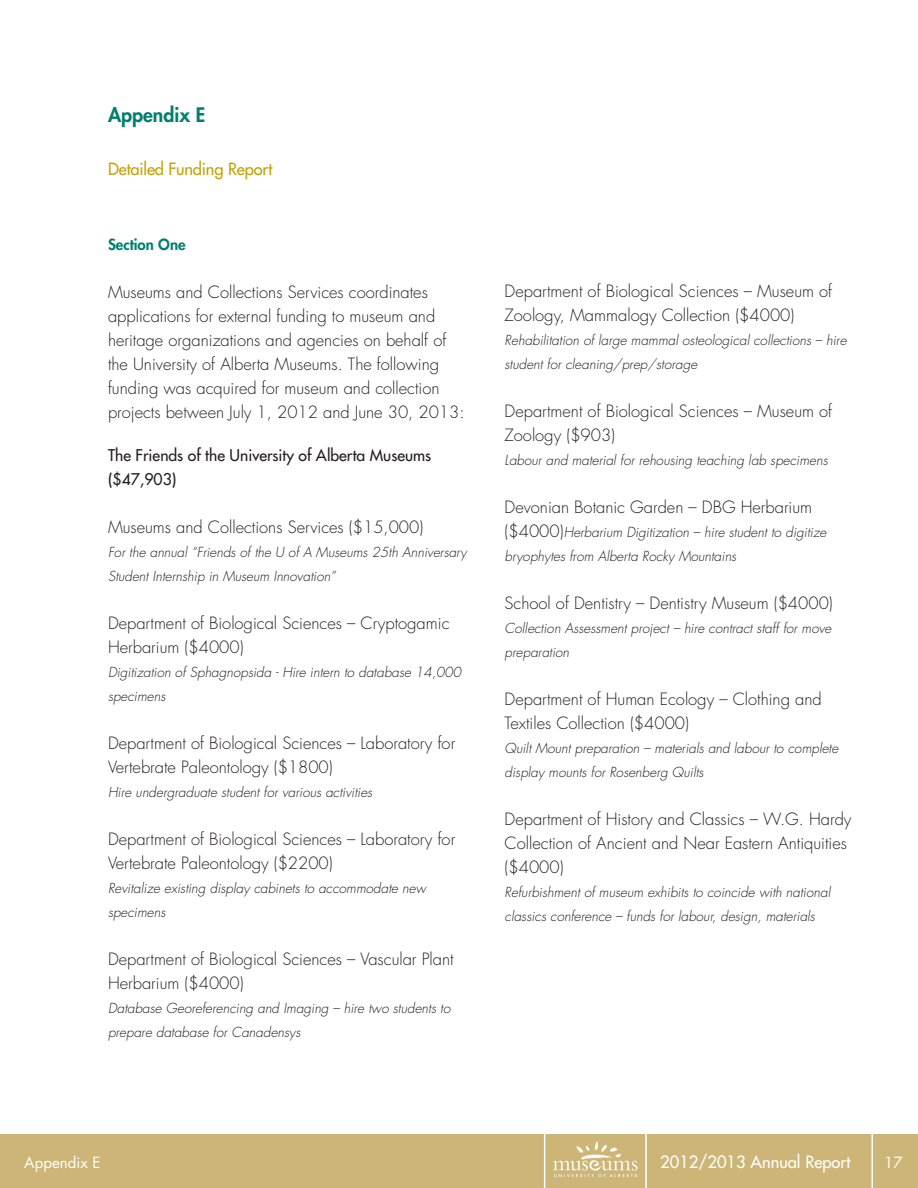
<style>
.page{position:relative;width:918px;height:1188px;background:#fff}
.page>*{position:absolute;margin:0;border:0;box-sizing:border-box;transform-origin:0 0}
.Header_2{font:800 19.5px "Futura LT";color:#007f6e}
.body_text{font:300 16.5px/24px "Futura LT";color:#231f20}
.t1{font:16.5px "Futura LT";color:#fff}
.body_text-2{font:16.5px "Futura LT";letter-spacing:-.01em;color:#c2a205}
.body_text-3{font:15.75px/24px "Futura LT";color:#231f20}
.t2{font:15px "Futura LT";color:#fff}
.appendix_text{font:800 15px "Futura LT";color:#007f6e}
.body_text-4{font:italic 300 13.5px/24px "Futura LT";color:#231f20}
.s1{font-style:normal;font-size:16.5px}
</style>
<div class="page">
<div style="left:544px;top:1134px;width:374px;height:54px;background:#ccb576"></div>
<div style="left:0;top:1134px;width:560px;height:54px;background:#ccb576"></div>
<img style="left:545px;top:1136px;width:93px;height:49px">
<hr style="left:544px;top:1134px;width:1px;height:54px;background:#fff">
<hr style="left:645px;top:1134px;width:2px;height:54px;background:#fff">
<hr style="left:872px;top:1134px;width:1px;height:54px;background:#fff">
<p class="Header_2" style="left:108px;top:102px;width:99px">Appendix E</p>
<p class="body_text-2" style="left:108px;top:158px;width:166px">Detailed Funding Report</p>
<p class="appendix_text" style="left:108px;top:234px;width:79px">Section One</p>
<p class="body_text" style="left:108px;top:280px;width:358px">Museums and Collections Services coordinates applications for external funding to museum and heritage organizations and agencies on behalf of the University of Alberta Museums. The following funding was acquired for museum and collection projects between July 1, 2012 and June 30, 2013:</p>
<p class="body_text-3" style="left:108px;top:443px;width:325px">The Friends of the University of Alberta Museums ($47,903)</p>
<p class="body_text" style="left:108px;top:516px;width:317px">Museums and Collections Services ($15,000)</p>
<p class="body_text-4" style="left:108px;top:541px;width:360px">For the annual “Friends of the U of A Museums 25th Anniversary<br>Student Internship in Museum Innovation”</p>
<p class="body_text" style="left:108px;top:612px;width:343px">Department of Biological Sciences – Cryptogamic<br>Herbarium ($4000)</p>
<p class="body_text-4" style="left:108px;top:661px;width:355px">Digitization of Sphagnopsida - Hire intern to database 14,000 specimens</p>
<p class="body_text" style="left:108px;top:732px;width:349px">Department of Biological Sciences – Laboratory for<br>Vertebrate Paleontology ($1800)</p>
<p class="body_text-4" style="left:108px;top:781px;width:266px">Hire undergraduate student for various activities</p>
<p class="body_text" style="left:108px;top:828px;width:349px">Department of Biological Sciences – Laboratory for<br>Vertebrate Paleontology ($2200)</p>
<p class="body_text-4" style="left:108px;top:877px;width:319px">Revitalize existing display cabinets to accommodate new specimens</p>
<p class="body_text" style="left:108px;top:948px;width:347px">Department of Biological Sciences – Vascular Plant<br>Herbarium ($4000)</p>
<p class="body_text-4" style="left:108px;top:997px;width:344px">Database Georeferencing and Imaging – hire two students to prepare database for Canadensys</p>
<p class="body_text" style="left:505px;top:280px;width:329px">Department of Biological Sciences – Museum of<br>Zoology, Mammalogy Collection ($4000)</p>
<p class="body_text-4" style="left:505px;top:329px;width:344px">Rehabilitation of large mammal osteological collections – hire student for cleaning/prep/storage</p>
<p class="body_text" style="left:505px;top:400px;width:329px">Department of Biological Sciences – Museum of<br>Zoology ($903)</p>
<p class="body_text-4" style="left:505px;top:449px;width:325px">Labour and material for rehousing teaching lab specimens</p>
<p class="body_text" style="left:505px;top:496px;width:309px">Devonian Botanic Garden – DBG Herbarium</p>
<p class="body_text-4" style="left:505px;top:521px;width:323px"><span class="s1">($4000)</span>Herbarium Digitization – hire student to digitize bryophytes from Alberta Rocky Mountains</p>
<p class="body_text" style="left:505px;top:592px;width:330px">School of Dentistry – Dentistry Museum ($4000)</p>
<p class="body_text-4" style="left:505px;top:617px;width:328px">Collection Assessment project – hire contract staff for move preparation</p>
<p class="body_text" style="left:505px;top:688px;width:319px">Department of Human Ecology – Clothing and<br>Textiles Collection ($4000)</p>
<p class="body_text-4" style="left:505px;top:737px;width:335px">Quilt Mount preparation – materials and labour to complete display mounts for Rosenberg Quilts</p>
<p class="body_text" style="left:505px;top:808px;width:348px">Department of History and Classics – W.G. Hardy<br>Collection of Ancient and Near Eastern Antiquities ($4000)</p>
<p class="body_text-4" style="left:505px;top:881px;width:327px">Refurbishment of museum exhibits to coincide with national classics conference – funds for labour, design, materials</p>
<p class="t2" style="left:24px;top:1153px;width:78px">Appendix E</p>
<p class="t1" style="left:660px;top:1151px;width:192px">2012/2013 Annual Report</p>
<p class="t2" style="left:884px;top:1153px;width:20px">17</p>
</div>
